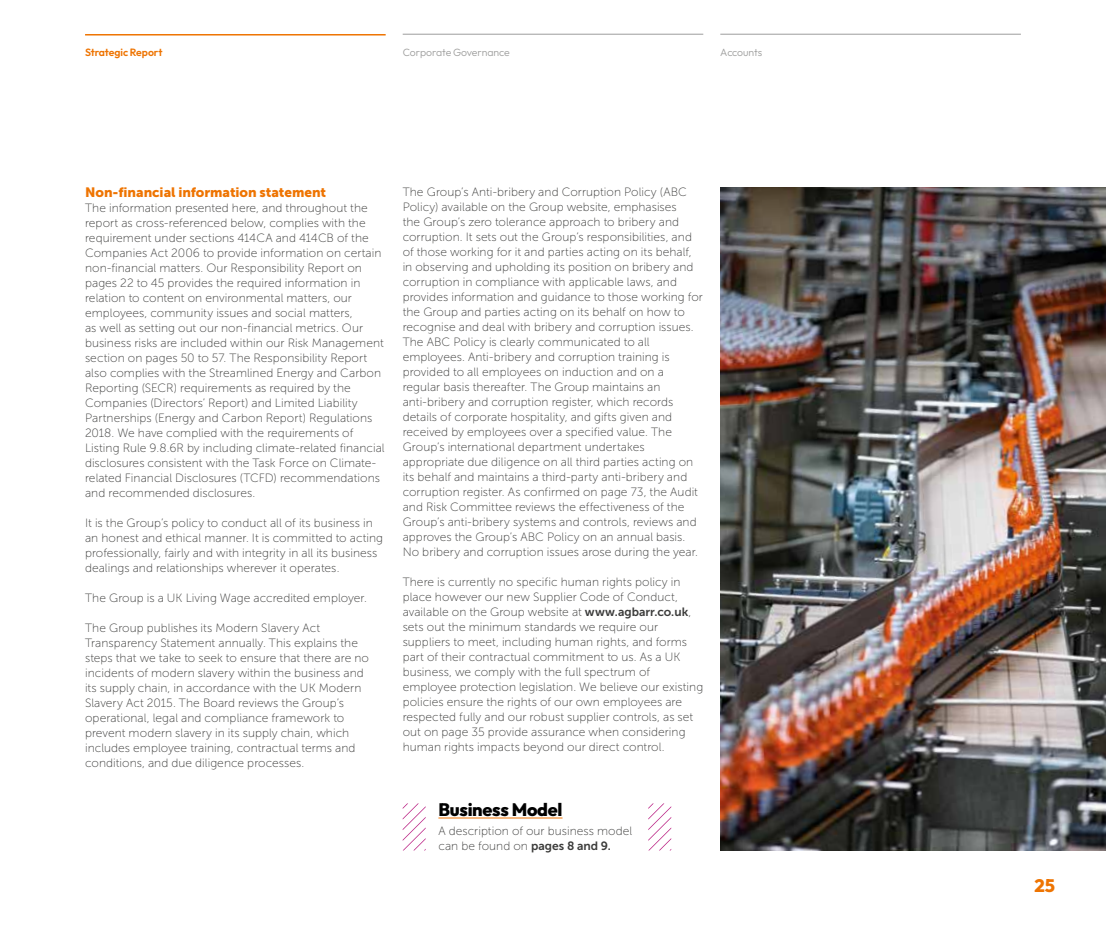
<style>
.page{position:relative;width:1106px;height:927px;background:#fff}
.page>*{position:absolute;margin:0;border:0;box-sizing:border-box;transform-origin:0 0}
.t1{font:800 18px "Outfit";letter-spacing:-.015em;color:#000}
.t2{font:800 18px "Outfit";color:#ee7402}
.t3{font:13.5px "Museo Sans 900";letter-spacing:-.005em;color:#ee7402}
.t4{font:12px/15px "Museo Sans 100";letter-spacing:.005em;color:#3c3c3b}
.t5{font:300 10.5px "Outfit";letter-spacing:-.01em;color:#9d9d9c}
.t6{font:600 10.5px "Outfit";letter-spacing:-.01em;color:#ee7402}
.s1{font-family:"Museo Sans 700"}
</style>
<div class="page">
<img style="left:720px;top:187px;width:386px;height:663px">
<hr style="left:85px;top:34px;width:301px;height:2px;background:#ee7402">
<hr style="left:403px;top:34px;width:300px;height:1px;background:#9d9d9c">
<hr style="left:720px;top:34px;width:300px;height:1px;background:#9d9d9c">
<svg style="left:403px;top:803px;width:22px;height:47px"></svg>
<svg style="left:648px;top:803px;width:23px;height:47px"></svg>
<hr style="left:438px;top:817px;width:124px;height:1px;background:#ee7402">
<p class="t6" style="left:85px;top:47px;width:79px">Strategic Report</p>
<p class="t5" style="left:403px;top:47px;width:109px">Corporate Governance</p>
<p class="t5" style="left:720px;top:47px;width:43px">Accounts</p>
<p class="t3" style="left:85px;top:184px;width:243px">Non-financial information statement</p>
<p class="t4" style="left:85px;top:200px;width:301px">The information presented here, and throughout the report as cross-referenced below, complies with the requirement under sections 414CA and 414CB of the Companies Act 2006 to provide information on certain non-financial matters. Our Responsibility Report on pages 22 to 45 provides the required information in relation to content on environmental matters, our employees, community issues and social matters,<br>as well as setting out our non-financial metrics. Our business risks are included within our Risk Management section on pages 50 to 57. The Responsibility Report also complies with the Streamlined Energy and Carbon Reporting (SECR) requirements as required by the Companies (Directors’ Report) and Limited Liability Partnerships (Energy and Carbon Report) Regulations 2018. We have complied with the requirements of Listing Rule 9.8.6R by including climate-related financial disclosures consistent with the Task Force on Climate&shy;related Financial Disclosures (TCFD) recommendations and recommended disclosures.</p>
<p class="t4" style="left:85px;top:515px;width:299px">It is the Group’s policy to conduct all of its business in an honest and ethical manner. It is committed to acting professionally, fairly and with integrity in all its business dealings and relationships wherever it operates.</p>
<p class="t4" style="left:85px;top:590px;width:283px">The Group is a UK Living Wage accredited employer.</p>
<p class="t4" style="left:85px;top:620px;width:285px">The Group publishes its Modern Slavery Act Transparency Statement annually. This explains the steps that we take to seek to ensure that there are no incidents of modern slavery within the business and its supply chain, in accordance with the UK Modern Slavery Act 2015. The Board reviews the Group’s operational, legal and compliance framework to prevent modern slavery in its supply chain, which includes employee training, contractual terms and conditions, and due diligence processes.</p>
<p class="t4" style="left:403px;top:184px;width:302px">The Group’s Anti-bribery and Corruption Policy (ABC Policy) available on the Group website, emphasises<br>the Group’s zero tolerance approach to bribery and corruption. It sets out the Group’s responsibilities, and of those working for it and parties acting on its behalf, in observing and upholding its position on bribery and corruption in compliance with applicable laws, and provides information and guidance to those working for the Group and parties acting on its behalf on how to recognise and deal with bribery and corruption issues.<br>The ABC Policy is clearly communicated to all employees. Anti-bribery and corruption training is provided to all employees on induction and on a regular basis thereafter. The Group maintains an anti-bribery and corruption register, which records details of corporate hospitality, and gifts given and received by employees over a specified value. The Group’s international department undertakes appropriate due diligence on all third parties acting on its behalf and maintains a third-party anti-bribery and corruption register. As confirmed on page 73, the Audit and Risk Committee reviews the effectiveness of the Group’s anti-bribery systems and controls, reviews and approves the Group’s ABC Policy on an annual basis.<br>No bribery and corruption issues arose during the year.</p>
<p class="t4" style="left:403px;top:574px;width:302px">There is currently no specific human rights policy in place however our new Supplier Code of Conduct, available on the Group website at <span class="s1">www.agbarr.co.uk</span>, sets out the minimum standards we require our suppliers to meet, including human rights, and forms part of their contractual commitment to us. As a UK business, we comply with the full spectrum of employee protection legislation. We believe our existing policies ensure the rights of our own employees are respected fully and our robust supplier controls, as set out on page 35 provide assurance when considering human rights impacts beyond our direct control.</p>
<h1 class="t1" style="left:438px;top:800px;width:126px">Business Model</h1>
<p class="t4" style="left:438px;top:824px;width:195px">A description of our business model can be found on <span class="s1">pages 8 and 9.</span></p>
<h1 class="t2" style="left:1034px;top:875px;width:22px">25</h1>
</div>
